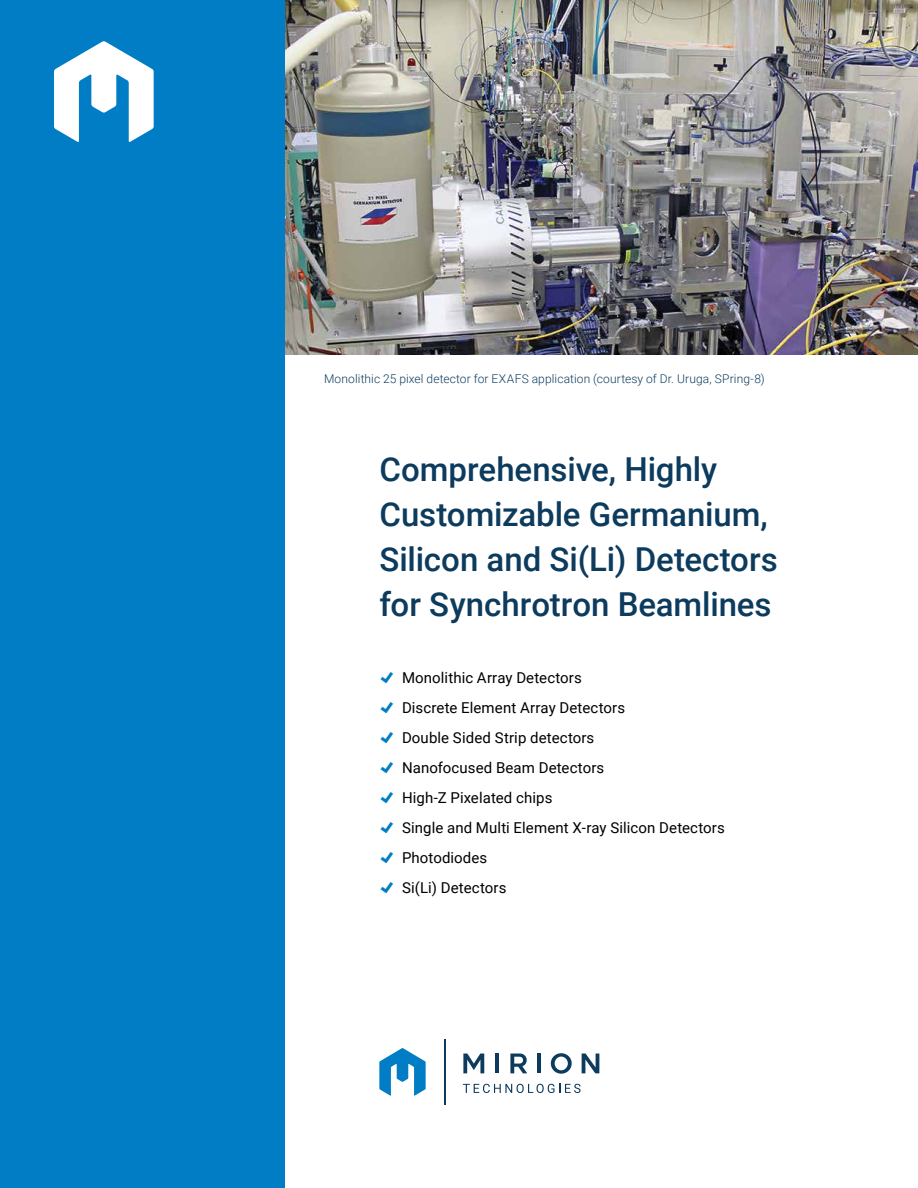
<style>
.page{position:relative;width:918px;height:1188px;background:#fff}
.page>*{position:absolute;margin:0;border:0;box-sizing:border-box;transform-origin:0 0}
.t1{font:500 33px/45px "Roboto";letter-spacing:-.005em;color:#0c3b5d}
.t2{font:15px/30px "Roboto";letter-spacing:.01em;color:#000}
.t3{font:300 12px "Roboto";letter-spacing:.01em;color:#0c3b5d}
</style>
<div class="page">
<img style="left:284px;top:0;width:634px;height:354px">
<div style="left:0;top:0;width:284px;height:1188px;background:#007dc5"></div>
<svg style="left:54px;top:41px;width:100px;height:101px"></svg>
<svg style="left:379px;top:1048px;width:47px;height:48px"></svg>
<svg style="left:463px;top:1054px;width:21px;height:19px"></svg>
<hr style="left:495px;top:1054px;width:4px;height:19px;background:#0c3b5d">
<svg style="left:510px;top:1054px;width:17px;height:19px"></svg>
<hr style="left:537px;top:1054px;width:4px;height:19px;background:#0c3b5d">
<svg style="left:551px;top:1053px;width:21px;height:21px"></svg>
<svg style="left:582px;top:1054px;width:17px;height:19px"></svg>
<hr style="left:444px;top:1039px;width:1px;height:66px;background:#0c3b5d">
<svg style="left:463px;top:1084px;width:118px;height:9px"></svg>
<p class="t3" style="left:324px;top:371px;width:442px">Monolithic 25 pixel detector for EXAFS application (courtesy of Dr. Uruga, SPring-8)</p>
<h1 class="t1" style="left:380px;top:445px;width:400px">Comprehensive, Highly<br>Customizable Germanium,<br>Silicon and Si(Li) Detectors for Synchrotron Beamlines</h1>
<p class="t2" style="left:402px;top:662px;width:324px">Monolithic Array Detectors<br>Discrete Element Array Detectors<br>Double Sided Strip detectors<br>Nanofocused Beam Detectors<br>High-Z Pixelated chips<br>Single and Multi Element X-ray Silicon Detectors<br>Photodiodes<br>Si(Li) Detectors</p>
</div>
